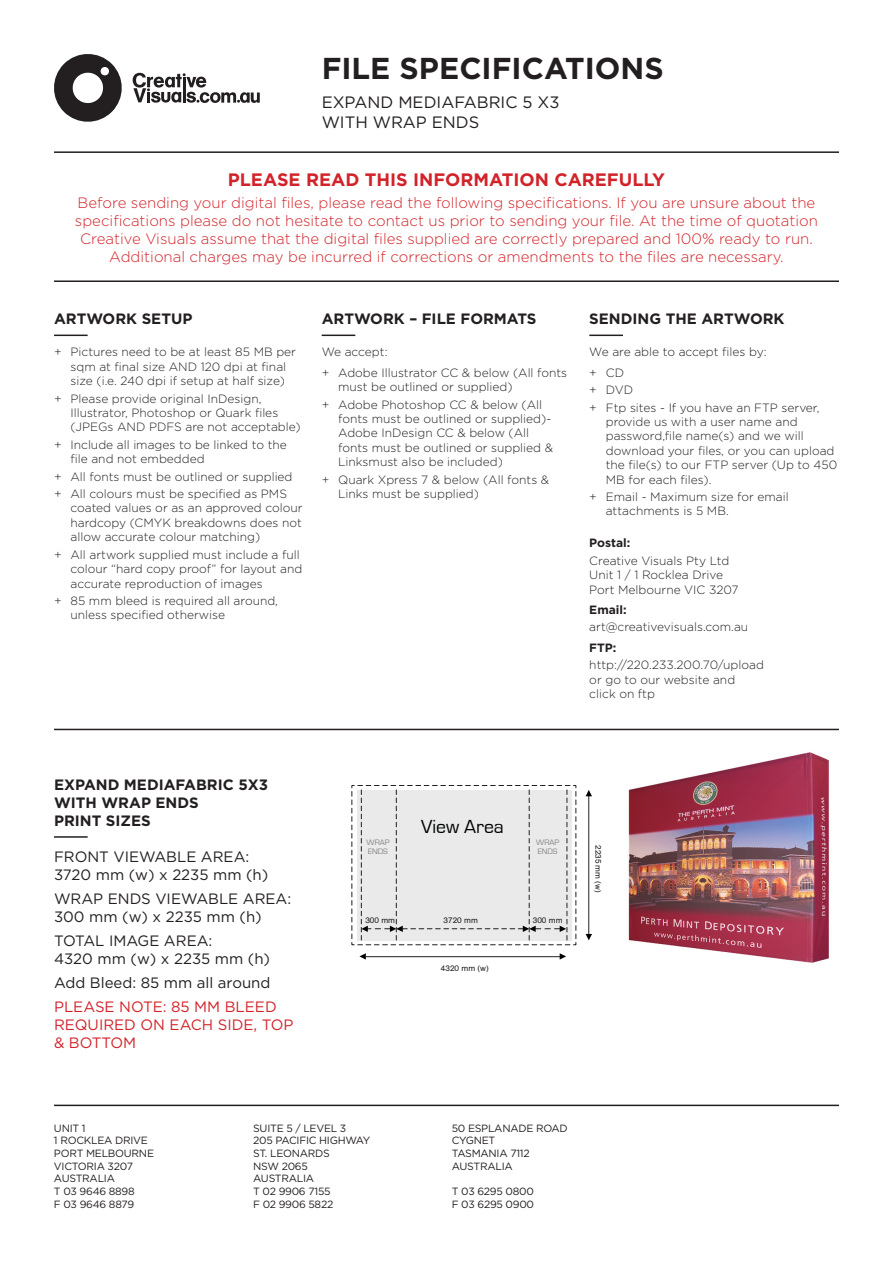
<style>
.page{position:relative;width:893px;height:1263px;background:#fff}
.page>*{position:absolute;margin:0;border:0;box-sizing:border-box;transform-origin:0 0}
.t1{font:700 30.15px "Gotham HTF";color:#231f20}
.t2{font:19.5px "Eurostile";color:#000101}
.t3{font:700 18px "Gotham HTF";color:#d2232a}
.t4{font:16.5px/19.8px "Gotham HTF";color:#231f20}
.t5{font:300 15px/18px "Gotham HTF";color:#d2232a;text-align:center}
.t6{font:15px/18px "Gotham HTF";color:#231f20}
.t7{font:700 15px/18px "Gotham HTF";color:#231f20}
.t8{font:15px/18px "Gotham HTF";color:#d2232a}
.t9{font:300 12px/14.4px "Gotham HTF";color:#231f20}
.t10{font:700 12px "Gotham HTF";color:#231f20}
.t11{font:10.5px/12.6px "Gotham HTF";letter-spacing:-.025em;color:#231f20}
.t12{font:8.1px/9.8px "Eurostile";color:#808181}
.t13{font:8.1px "AG Schoolbook Regular A";color:#231f20}
.t14{font:7.95px "AG Schoolbook Regular A";color:#231f20}
</style>
<div class="page">
<hr style="left:54px;top:151px;width:785px;height:2px;background:#231f20">
<hr style="left:54px;top:280px;width:785px;height:2px;background:#231f20">
<hr style="left:54px;top:729px;width:785px;height:1px;background:#231f20">
<hr style="left:54px;top:1104px;width:785px;height:2px;background:#231f20">
<svg style="left:54px;top:54px;width:68px;height:68px"></svg>
<svg style="left:133px;top:73px;width:127px;height:30px"></svg>
<hr style="left:54px;top:335px;width:34px;height:1px;background:#231f20">
<hr style="left:322px;top:335px;width:33px;height:1px;background:#231f20">
<hr style="left:589px;top:335px;width:34px;height:1px;background:#231f20">
<hr style="left:54px;top:836px;width:34px;height:2px;background:#231f20">
<img style="left:628px;top:752px;width:201px;height:211px">
<hr style="left:588px;top:796px;width:1px;height:138px;background:#231f20">
<svg style="left:586px;top:790px;width:6px;height:6px"></svg>
<svg style="left:586px;top:934px;width:6px;height:6px"></svg>
<hr style="left:366px;top:956px;width:194px;height:1px;background:#231f20">
<svg style="left:359px;top:953px;width:7px;height:6px"></svg>
<svg style="left:560px;top:953px;width:6px;height:6px"></svg>
<svg style="left:351px;top:785px;width:226px;height:160px;background:#e5e5e5"></svg>
<h1 class="t1" style="left:322px;top:51px;width:344px">FILE SPECIFICATIONS</h1>
<h3 class="t4" style="left:322px;top:92px;width:239px">EXPAND MEDIAFABRIC 5 X3<br>WITH WRAP ENDS</h3>
<h3 class="t3" style="left:228px;top:169px;width:439px">PLEASE READ THIS INFORMATION CAREFULLY</h3>
<p class="t5" style="left:75px;top:194px;width:744px">Before sending your digital files, please read the following specifications. If you are unsure about the specifications please do not hesitate to contact us prior to sending your file. At the time of quotation Creative Visuals assume that the digital files supplied are correctly prepared and 100% ready to run.<br>Additional charges may be incurred if corrections or amendments to the files are necessary.</p>
<p class="t7" style="left:54px;top:309px;width:140px">ARTWORK SETUP</p>
<p class="t9" style="left:54px;top:345px;width:244px;text-align:center">+ Pictures need to be at least 85 MB per sqm at final size AND 120 dpi at final<br>size (i.e. 240 dpi if setup at half size)</p>
<p class="t9" style="left:70px;top:391px;width:232px;text-indent:-16px">+ Please provide original InDesign,<br>Illustrator, Photoshop or Quark files (JPEGs AND PDFS are not acceptable)</p>
<p class="t9" style="left:70px;top:437px;width:218px;text-indent:-16px">+ Include all images to be linked to the file and not embedded</p>
<p class="t9" style="left:54px;top:468px;width:240px;line-height:17.4px">+ All fonts must be outlined or supplied + All colours must be specified as PMS</p>
<p class="t9" style="left:70px;top:501px;width:234px;text-align:justify">coated values or as an approved colour hardcopy (CMYK breakdowns does not allow accurate colour matching)</p>
<p class="t9" style="left:70px;top:547px;width:233px;text-indent:-16px">+ All artwork supplied must include a full colour “hard copy proof” for layout and accurate reproduction of images</p>
<p class="t9" style="left:70px;top:593px;width:209px;text-indent:-16px">+ 85 mm bleed is required all around, unless specified otherwise</p>
<p class="t7" style="left:322px;top:309px;width:216px">ARTWORK – FILE FORMATS</p>
<p class="t9" style="left:322px;top:342px;width:247px;line-height:20.4px">We accept:<br>+ Adobe Illustrator CC &amp; below (All fonts</p>
<p class="t9" style="left:322px;top:378px;width:222px;line-height:17.4px;text-indent:16px">must be outlined or supplied)<br>+ Adobe Photoshop CC &amp; below (All</p>
<p class="t9" style="left:338px;top:411px;width:216px">fonts must be outlined or supplied)-<br>Adobe InDesign CC &amp; below (All fonts must be outlined or supplied &amp;<br>Linksmust also be included)</p>
<p class="t9" style="left:338px;top:472px;width:213px;text-indent:-16px">+ Quark Xpress 7 &amp; below (All fonts &amp;<br>Links must be supplied)</p>
<p class="t7" style="left:589px;top:309px;width:197px">SENDING THE ARTWORK</p>
<p class="t9" style="left:589px;top:342px;width:179px;line-height:20.4px">We are able to accept files by: + CD</p>
<p class="t9" style="left:589px;top:381px;width:232px;line-height:17.4px">+ DVD<br>+ Ftp sites - If you have an FTP server,</p>
<p class="t9" style="left:606px;top:414px;width:233px">provide us with a user name and password,file name(s) and we will download your files, or you can upload the file(s) to our FTP server (Up to 450<br>MB for each files).</p>
<p class="t9" style="left:606px;top:489px;width:184px;text-indent:-16px">+ Email - Maximum size for email attachments is 5 MB.</p>
<p class="t10" style="left:589px;top:536px;width:43px">Postal:</p>
<p class="t9" style="left:589px;top:553px;width:151px">Creative Visuals Pty Ltd<br>Unit 1 / 1 Rocklea Drive<br>Port Melbourne VIC 3207</p>
<p class="t10" style="left:589px;top:603px;width:39px">Email:</p>
<p class="t9" style="left:589px;top:620px;width:160px">art@creativevisuals.com.au</p>
<p class="t10" style="left:589px;top:640px;width:29px">FTP:</p>
<p class="t9" style="left:589px;top:657px;width:176px">http://220.233.200.70/upload or go to our website and click on ftp</p>
<p class="t7" style="left:54px;top:775px;width:216px">EXPAND MEDIAFABRIC 5X3<br>WITH WRAP ENDS<br>PRINT SIZES</p>
<p class="t6" style="left:54px;top:847px;width:216px">FRONT VIEWABLE AREA:<br>3720 mm (w) x 2235 mm (h)</p>
<p class="t6" style="left:54px;top:889px;width:239px">WRAP ENDS VIEWABLE AREA:<br>300 mm (w) x 2235 mm (h)</p>
<p class="t6" style="left:54px;top:931px;width:218px">TOTAL IMAGE AREA:<br>4320 mm (w) x 2235 mm (h)</p>
<p class="t6" style="left:54px;top:973px;width:218px">Add Bleed: 85 mm all around</p>
<p class="t8" style="left:54px;top:997px;width:241px">PLEASE NOTE: 85 MM BLEED<br>REQUIRED ON EACH SIDE, TOP &amp; BOTTOM</p>
<h2 class="t2" style="left:421px;top:816px;width:84px">View Area</h2>
<p class="t12" style="left:367px;top:837px;width:25px">WRAP<br>ENDS</p>
<p class="t12" style="left:536px;top:837px;width:25px">WRAP<br>ENDS</p>
<p class="t14" style="left:365px;top:916px;width:31px">300 mm</p>
<p class="t14" style="left:444px;top:916px;width:36px">3720 mm</p>
<p class="t14" style="left:533px;top:916px;width:31px">300 mm</p>
<p class="t14" style="left:441px;top:964px;width:49px">4320 mm (w)</p>
<p class="t13" style="left:603px;top:845px;width:49px;rotate:90deg">2235 mm (w)</p>
<p class="t11" style="left:54px;top:1122px;width:102px">UNIT 1<br>1 ROCKLEA DRIVE<br>PORT MELBOURNE<br>VICTORIA 3207<br>AUSTRALIA<br>T 03 9646 8898<br>F 03 9646 8879</p>
<p class="t11" style="left:253px;top:1122px;width:119px">SUITE 5 / LEVEL 3<br>205 PACIFIC HIGHWAY<br>ST. LEONARDS<br>NSW 2065<br>AUSTRALIA<br>T 02 9906 7155<br>F 02 9906 5822</p>
<p class="t11" style="left:452px;top:1122px;width:118px">50 ESPLANADE ROAD<br>CYGNET<br>TASMANIA 7112<br>AUSTRALIA</p>
<p class="t11" style="left:452px;top:1185px;width:84px">T 03 6295 0800<br>F 03 6295 0900</p>
</div>
